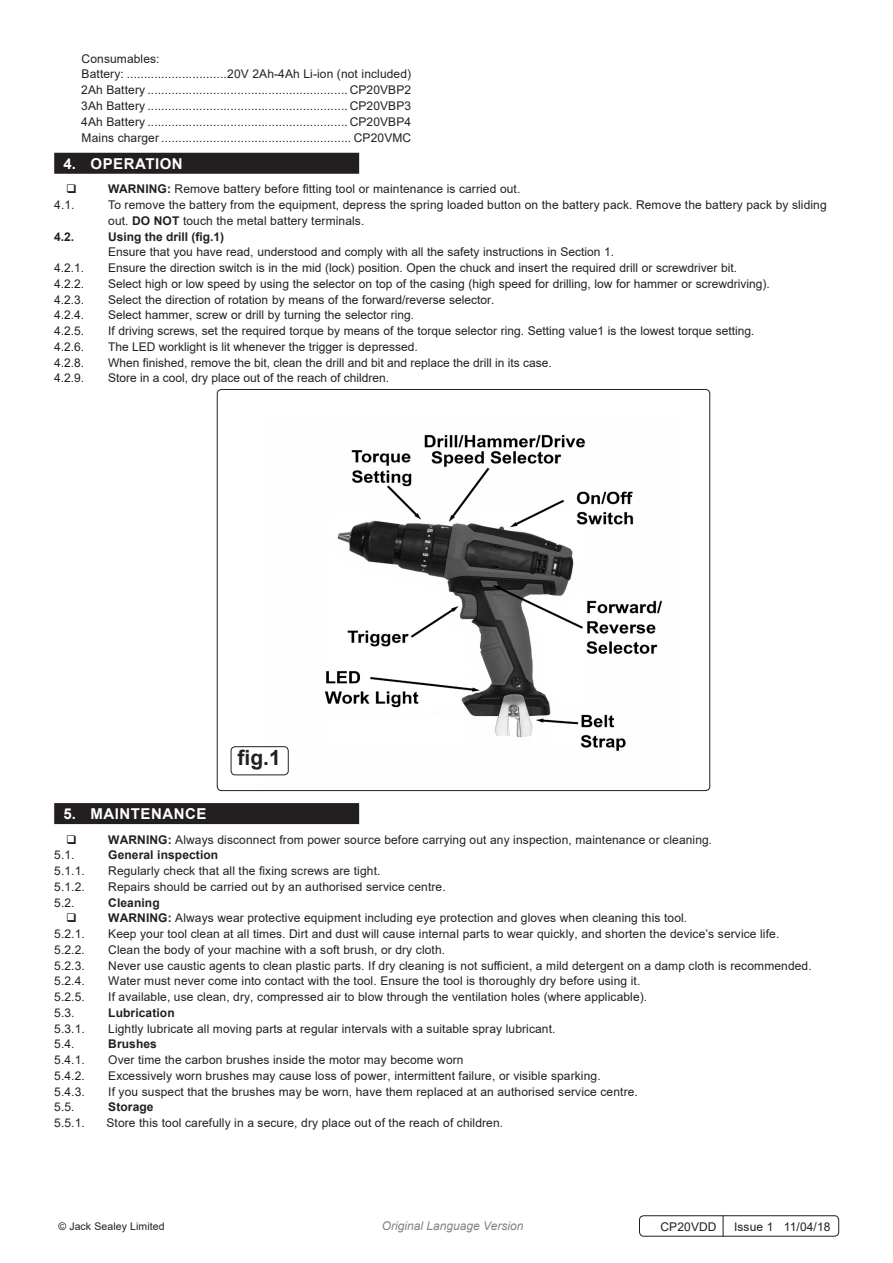
<style>
.page{position:relative;width:893px;height:1263px;background:#fff}
.page>*{position:absolute;margin:0;border:0;box-sizing:border-box;transform-origin:0 0}
.t1{font:700 21px "Arial";color:#231f20}
.t2{font:700 15px "Arial";letter-spacing:.035em;color:#fff}
.Specifications__Tabb{font:12px/15.8px "Arial";letter-spacing:.01em;color:#231f20}
.Body{font:12px "Arial";color:#231f20}
.t3{font:700 12px "Arial";letter-spacing:.01em;color:#231f20}
.t4{font:italic 12px "Arial";color:#808285}
.Body__Footer{font:12px "Arial";letter-spacing:.01em;color:#231f20}
.Body__Justified__7pt{font:10.5px "Arial";letter-spacing:.01em;color:#231f20}
.s1{font-weight:700}
</style>
<div class="page">
<div style="left:54px;top:153px;width:305px;height:21px;background:#231f20"></div>
<div style="left:54px;top:803px;width:305px;height:21px;background:#231f20"></div>
<div style="left:639px;top:1215px;width:200px;height:21px;border:1px solid #231f20;border-radius:4px"></div>
<svg style="left:723px;top:1215px;width:1px;height:22px"></svg>
<img style="left:262px;top:434px;width:400px;height:342px">
<div style="left:231px;top:747px;width:57px;height:28px;background:#fff;border-radius:4px"></div>
<div style="left:231px;top:746px;width:58px;height:29px;border:1px solid #231f20;border-radius:4px"></div>
<p class="Specifications__Tabb" style="left:81px;top:51px;width:80px">Consumables:</p>
<p class="Specifications__Tabb" style="left:81px;top:66px;width:331px">Battery: .............................20V 2Ah-4Ah Li-ion (not included)</p>
<p class="Specifications__Tabb" style="left:81px;top:82px;width:331px">2Ah Battery .......................................................... CP20VBP2</p>
<p class="Specifications__Tabb" style="left:81px;top:98px;width:331px">3Ah Battery .......................................................... CP20VBP3</p>
<p class="Specifications__Tabb" style="left:81px;top:114px;width:331px">4Ah Battery .......................................................... CP20VBP4</p>
<p class="Specifications__Tabb" style="left:81px;top:129px;width:331px">Mains charger ....................................................... CP20VMC</p>
<p class="t2" style="left:63px;top:153px;width:121px">4. OPERATION</p>
<p class="Specifications__Tabb" style="left:108px;top:181px;width:414px"><span class="s1">WARNING:</span> Remove battery before fitting tool or maintenance is carried out.</p>
<p class="Specifications__Tabb" style="left:54px;top:197px;width:22px">4.1.</p>
<p class="Specifications__Tabb" style="left:108px;top:197px;width:720px">To remove the battery from the equipment, depress the spring loaded button on the battery pack. Remove the battery pack by sliding out. <span class="s1">DO NOT</span> touch the metal battery terminals.</p>
<p class="t3" style="left:54px;top:228px;width:22px">4.2.</p>
<p class="t3" style="left:108px;top:228px;width:118px">Using the drill (fig.1)</p>
<p class="Specifications__Tabb" style="left:108px;top:244px;width:507px">Ensure that you have read, understood and comply with all the safety instructions in Section 1.</p>
<p class="Specifications__Tabb" style="left:54px;top:260px;width:32px">4.2.1.</p>
<p class="Specifications__Tabb" style="left:108px;top:260px;width:630px">Ensure the direction switch is in the mid (lock) position. Open the chuck and insert the required drill or screwdriver bit.</p>
<p class="Specifications__Tabb" style="left:54px;top:276px;width:32px">4.2.2.</p>
<p class="Specifications__Tabb" style="left:108px;top:276px;width:663px">Select high or low speed by using the selector on top of the casing (high speed for drilling, low for hammer or screwdriving).</p>
<p class="Specifications__Tabb" style="left:54px;top:291px;width:32px">4.2.3.</p>
<p class="Specifications__Tabb" style="left:108px;top:291px;width:388px">Select the direction of rotation by means of the forward/reverse selector.</p>
<p class="Specifications__Tabb" style="left:54px;top:307px;width:32px">4.2.4.</p>
<p class="Specifications__Tabb" style="left:108px;top:307px;width:307px">Select hammer, screw or drill by turning the selector ring.</p>
<p class="Specifications__Tabb" style="left:54px;top:323px;width:32px">4.2.5.</p>
<p class="Specifications__Tabb" style="left:108px;top:323px;width:648px">If driving screws, set the required torque by means of the torque selector ring. Setting value1 is the lowest torque setting.</p>
<p class="Body" style="left:54px;top:338px;width:32px">4.2.6.</p>
<p class="Body" style="left:108px;top:338px;width:311px">The LED worklight is lit whenever the trigger is depressed.</p>
<p class="Body" style="left:54px;top:354px;width:32px">4.2.8.</p>
<p class="Body" style="left:108px;top:354px;width:445px">When finished, remove the bit, clean the drill and bit and replace the drill in its case.</p>
<p class="Body" style="left:54px;top:370px;width:32px">4.2.9.</p>
<p class="Body" style="left:108px;top:370px;width:282px">Store in a cool, dry place out of the reach of children.</p>
<p class="t1" style="left:238px;top:743px;width:45px">fig.1</p>
<p class="t2" style="left:63px;top:803px;width:145px">5. MAINTENANCE</p>
<p class="Specifications__Tabb" style="left:108px;top:831px;width:606px"><span class="s1">WARNING:</span> Always disconnect from power source before carrying out any inspection, maintenance or cleaning.</p>
<p class="Specifications__Tabb" style="left:54px;top:847px;width:22px">5.1.</p>
<p class="t3" style="left:108px;top:847px;width:112px">General inspection</p>
<p class="Specifications__Tabb" style="left:54px;top:863px;width:32px">5.1.1.</p>
<p class="Specifications__Tabb" style="left:108px;top:863px;width:274px">Regularly check that all the fixing screws are tight.</p>
<p class="Specifications__Tabb" style="left:54px;top:879px;width:32px">5.1.2.</p>
<p class="Specifications__Tabb" style="left:108px;top:879px;width:339px">Repairs should be carried out by an authorised service centre.</p>
<p class="Specifications__Tabb" style="left:54px;top:894px;width:22px">5.2.</p>
<p class="t3" style="left:108px;top:894px;width:53px">Cleaning</p>
<p class="Specifications__Tabb" style="left:108px;top:910px;width:580px"><span class="s1">WARNING:</span> Always wear protective equipment including eye protection and gloves when cleaning this tool.</p>
<p class="Specifications__Tabb" style="left:54px;top:926px;width:32px">5.2.1.</p>
<p class="Specifications__Tabb" style="left:108px;top:926px;width:673px">Keep your tool clean at all times. Dirt and dust will cause internal parts to wear quickly, and shorten the device’s service life.</p>
<p class="Specifications__Tabb" style="left:54px;top:942px;width:32px">5.2.2.</p>
<p class="Specifications__Tabb" style="left:108px;top:942px;width:338px">Clean the body of your machine with a soft brush, or dry cloth.</p>
<p class="Specifications__Tabb" style="left:54px;top:957px;width:32px">5.2.3.</p>
<p class="Specifications__Tabb" style="left:108px;top:957px;width:705px">Never use caustic agents to clean plastic parts. If dry cleaning is not sufficient, a mild detergent on a damp cloth is recommended.</p>
<p class="Specifications__Tabb" style="left:54px;top:973px;width:32px">5.2.4.</p>
<p class="Specifications__Tabb" style="left:108px;top:973px;width:534px">Water must never come into contact with the tool. Ensure the tool is thoroughly dry before using it.</p>
<p class="Specifications__Tabb" style="left:54px;top:989px;width:32px">5.2.5.</p>
<p class="Specifications__Tabb" style="left:108px;top:989px;width:541px">If available, use clean, dry, compressed air to blow through the ventilation holes (where applicable).</p>
<p class="Specifications__Tabb" style="left:54px;top:1005px;width:22px">5.3.</p>
<p class="t3" style="left:108px;top:1004px;width:68px">Lubrication</p>
<p class="Specifications__Tabb" style="left:54px;top:1020px;width:32px">5.3.1.</p>
<p class="Specifications__Tabb" style="left:108px;top:1020px;width:449px">Lightly lubricate all moving parts at regular intervals with a suitable spray lubricant.</p>
<p class="Specifications__Tabb" style="left:54px;top:1036px;width:22px">5.4.</p>
<p class="t3" style="left:108px;top:1036px;width:50px">Brushes</p>
<p class="Specifications__Tabb" style="left:54px;top:1052px;width:32px">5.4.1.</p>
<p class="Specifications__Tabb" style="left:108px;top:1052px;width:357px">Over time the carbon brushes inside the motor may become worn</p>
<p class="Specifications__Tabb" style="left:54px;top:1068px;width:32px">5.4.2.</p>
<p class="Specifications__Tabb" style="left:108px;top:1068px;width:494px">Excessively worn brushes may cause loss of power, intermittent failure, or visible sparking.</p>
<p class="Specifications__Tabb" style="left:54px;top:1083px;width:32px">5.4.3.</p>
<p class="Specifications__Tabb" style="left:108px;top:1083px;width:531px">If you suspect that the brushes may be worn, have them replaced at an authorised service centre.</p>
<p class="Specifications__Tabb" style="left:54px;top:1099px;width:22px">5.5.</p>
<p class="t3" style="left:108px;top:1099px;width:47px">Storage</p>
<p class="Specifications__Tabb" style="left:54px;top:1115px;width:32px">5.5.1.</p>
<p class="Specifications__Tabb" style="left:106px;top:1115px;width:398px">Store this tool carefully in a secure, dry place out of the reach of children.</p>
<p class="Body__Justified__7pt" style="left:58px;top:1219px;width:108px">© Jack Sealey Limited</p>
<p class="t4" style="left:382px;top:1218px;width:143px">Original Language Version</p>
<p class="Body__Footer" style="left:660px;top:1218px;width:58px">CP20VDD</p>
<p class="Body__Footer" style="left:734px;top:1218px;width:98px">Issue 1 11/04/18</p>
</div>
